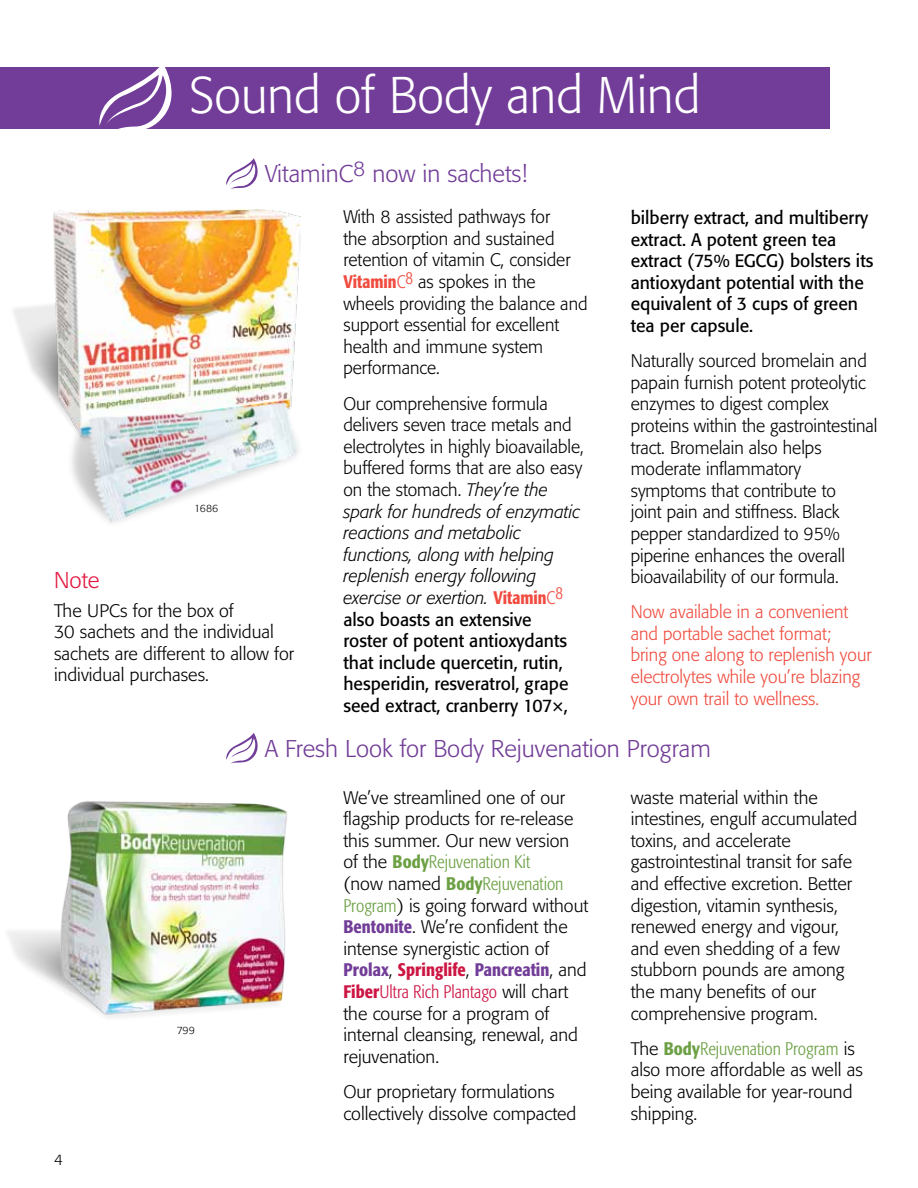
<style>
.page{position:relative;width:918px;height:1188px;background:#fff}
.page>*{position:absolute;margin:0;border:0;box-sizing:border-box;transform-origin:0 0}
.t1{font:300 51px "Formata";color:#fff;scale:.96 1}
.t2{font:300 24px "Formata";color:#723d98}
.t3{font:300 22.5px "Formata";color:#e3173e}
.t4{font:300 18px/21.6px "Formata";color:#000}
.t5{font:18px/21.6px "Formata";color:#000}
.t6{font:300 18px/21.6px "Formata";color:#f04b3e}
.t7{font:300 15px "Formata";color:#000}
.t8{font:300 10.5px "Formata";color:#000}
.s1{font-weight:500;font-stretch:condensed;color:#f04b3e}
.s2{font-stretch:condensed;color:#f04b3e}
.s3{font-weight:300}
.s4{font-weight:300;font-style:italic}
.s5{font-weight:300;font-stretch:condensed;color:#f04b3e}
.s6{font-weight:500;font-stretch:condensed;color:#6ca044}
.s7{font-stretch:condensed;color:#6ca044}
.s8{font-weight:500;font-stretch:condensed;color:#723d98}
.s9{font-weight:500;font-stretch:condensed;color:#cd1543}
.s10{font-stretch:condensed;color:#cd1543}
</style>
<div class="page">
<svg style="left:8px;top:931px;width:46px;height:53px"></svg>
<svg style="left:13px;top:305px;width:41px;height:96px"></svg>
<div style="left:0;top:68px;width:829px;height:61px;background:#723d98"></div>
<svg style="left:96px;top:67px;width:86px;height:62px"></svg>
<svg style="left:226px;top:158px;width:32px;height:31px"></svg>
<svg style="left:226px;top:733px;width:32px;height:31px"></svg>
<img style="left:54px;top:210px;width:246px;height:207px">
<img style="left:54px;top:801px;width:233px;height:217px">
<div style="left:66px;top:416px;width:238px;height:112px;background:#fff"></div>
<svg style="left:71px;top:419px;width:14px;height:79px"></svg>
<img style="left:85px;top:396px;width:215px;height:127px">
<h1 class="t1" style="left:189px;top:66px;width:534px">Sound of Body and Mind</h1>
<h2 class="t2" style="left:265px;top:160px;width:264px">VitaminC<sup>8</sup> now in sachets!</h2>
<p class="t8" style="left:194px;top:502px;width:26px">1686</p>
<p class="t3" style="left:54px;top:567px;width:47px">Note</p>
<p class="t4" style="left:54px;top:600px;width:242px">The UPCs for the box of<br>30 sachets and the individual sachets are different to allow for individual purchases.</p>
<p class="t4" style="left:343px;top:206px;width:246px">With 8 assisted pathways for<br>the absorption and sustained retention of vitamin C, consider<br><span class="s1">Vitamin</span><span class="s2">C</span><sup>8</sup> as spokes in the wheels providing the balance and support essential for excellent health and immune system performance.</p>
<p class="t5" style="left:343px;top:392px;width:242px"><span class="s3">Our comprehensive formula delivers seven trace metals and electrolytes in highly bioavailable, buffered forms that are also easy on the stomach.</span> <span class="s4">They’re the spark for hundreds of enzymatic reactions and metabolic functions, along with helping replenish energy following exercise or exertion.</span> <span class="s1">Vitamin</span><span class="s5">C</span><sup>8 </sup>also boasts an extensive<br>roster of potent antioxydants that include quercetin, rutin, hesperidin, resveratrol, grape seed extract, cranberry 107×,</p>
<p class="t5" style="left:631px;top:207px;width:244px">bilberry extract, and multiberry extract. A potent green tea extract (75% EGCG) bolsters its antioxydant potential with the equivalent of 3 cups of green tea per capsule.</p>
<p class="t4" style="left:631px;top:350px;width:248px">Naturally sourced bromelain and papain furnish potent proteolytic enzymes to digest complex proteins within the gastrointestinal tract. Bromelain also helps moderate inflammatory symptoms that contribute to<br>joint pain and stiffness. Black pepper standardized to 95% piperine enhances the overall bioavailability of our formula.</p>
<p class="t6" style="left:631px;top:601px;width:242px">Now available in a convenient and portable sachet format; bring one along to replenish your electrolytes while you’re blazing your own trail to wellness.</p>
<p class="t7" style="left:54px;top:1151px;width:10px">4</p>
<p class="t8" style="left:177px;top:1024px;width:19px">799</p>
<h2 class="t2" style="left:265px;top:734px;width:448px">A Fresh Look for Body Rejuvenation Program</h2>
<p class="t4" style="left:343px;top:787px;width:246px">We’ve streamlined one of our flagship products for re-release this summer. Our new version of the <span class="s6">Body</span><span class="s7">Rejuvenation Kit<br></span>(now named <span class="s6">Body</span><span class="s7">Rejuvenation<br>Program</span>) is going forward without<br><span class="s8">Bentonite</span>. We’re confident the intense synergistic action of<br><span class="s8">Prolax</span>, <span class="s9">Springlife</span>, <span class="s8">Pancreatin</span>, and<br><span class="s9">Fiber</span><span class="s10">Ultra Rich Plantago</span> will chart the course for a program of internal cleansing, renewal, and rejuvenation.</p>
<p class="t4" style="left:343px;top:1081px;width:234px">Our proprietary formulations collectively dissolve compacted</p>
<p class="t4" style="left:631px;top:787px;width:228px">waste material within the intestines, engulf accumulated toxins, and accelerate gastrointestinal transit for safe and effective excretion. Better digestion, vitamin synthesis, renewed energy and vigour, and even shedding of a few stubborn pounds are among the many benefits of our comprehensive program.</p>
<p class="t4" style="left:631px;top:1038px;width:234px">The <span class="s6">Body</span><span class="s7">Rejuvenation Program</span> is also more affordable as well as being available for year-round shipping.</p>
</div>
